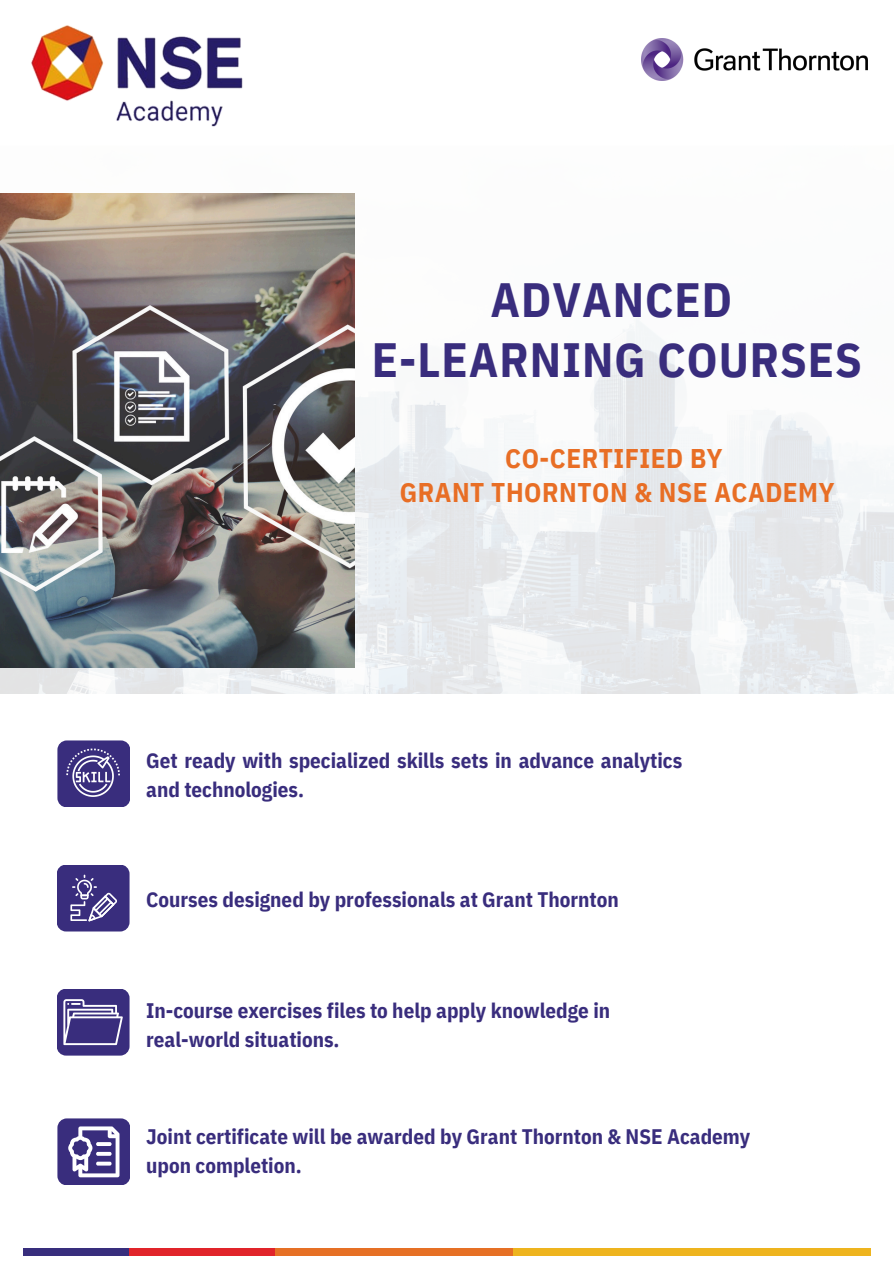
<style>
.page{position:relative;width:894px;height:1264px;background:#fff}
.page>*{position:absolute;margin:0;border:0;box-sizing:border-box;transform-origin:0 0}
.t1{font:700 48px/59.7px "IBM Plex Sans Cond";letter-spacing:.02em;color:#392d7d;text-align:center}
.t2{font:700 27px/33.8px "IBM Plex Sans Cond";letter-spacing:.02em;color:#e86e25;text-align:center}
.t3{font:700 21px/29.2px "IBM Plex Sans Cond";color:#392d7d}
</style>
<div class="page">
<img style="left:0;top:193px;width:893px;height:500px">
<img style="left:31px;top:25px;width:212px;height:102px">
<img style="left:641px;top:39px;width:226px;height:41px">
<div style="left:57px;top:988px;width:72px;height:67px;background:#392d7d;border-radius:9px"></div>
<div style="left:57px;top:1118px;width:73px;height:67px;background:#392d7d;border-radius:9px"></div>
<div style="left:57px;top:864px;width:72px;height:67px;background:#392d7d;border-radius:9px"></div>
<div style="left:57px;top:740px;width:73px;height:67px;background:#392d7d;border-radius:9px"></div>
<svg style="left:68px;top:1126px;width:51px;height:51px"></svg>
<svg style="left:66px;top:748px;width:54px;height:49px"></svg>
<svg style="left:63px;top:999px;width:60px;height:46px"></svg>
<svg style="left:70px;top:874px;width:47px;height:47px"></svg>
<div style="left:23px;top:1248px;width:106px;height:7px;background:#382e7d"></div>
<div style="left:129px;top:1248px;width:158px;height:7px;background:#e1242a"></div>
<div style="left:276px;top:1248px;width:237px;height:7px;background:#e67025"></div>
<div style="left:513px;top:1248px;width:357px;height:7px;background:#eeb41e"></div>
<img style="left:0;top:194px;width:354px;height:473px">
<p class="t1" style="left:372px;top:269px;width:491px">ADVANCED<br>E-LEARNING COURSES</p>
<p class="t2" style="left:399px;top:441px;width:436px">CO-CERTIFIED BY<br>GRANT THORNTON &amp; NSE ACADEMY</p>
<p class="t3" style="left:146px;top:745px;width:537px">Get ready with specialized skills sets in advance analytics and technologies.</p>
<h1 class="t3" style="left:146px;top:884px;width:474px">Courses designed by professionals at Grant Thornton</h1>
<h2 class="t3" style="left:146px;top:995px;width:465px">In-course exercises files to help apply knowledge in real-world situations.</h2>
<p class="t3" style="left:146px;top:1121px;width:605px">Joint certificate will be awarded by Grant Thornton &amp; NSE Academy upon completion.</p>
</div>
